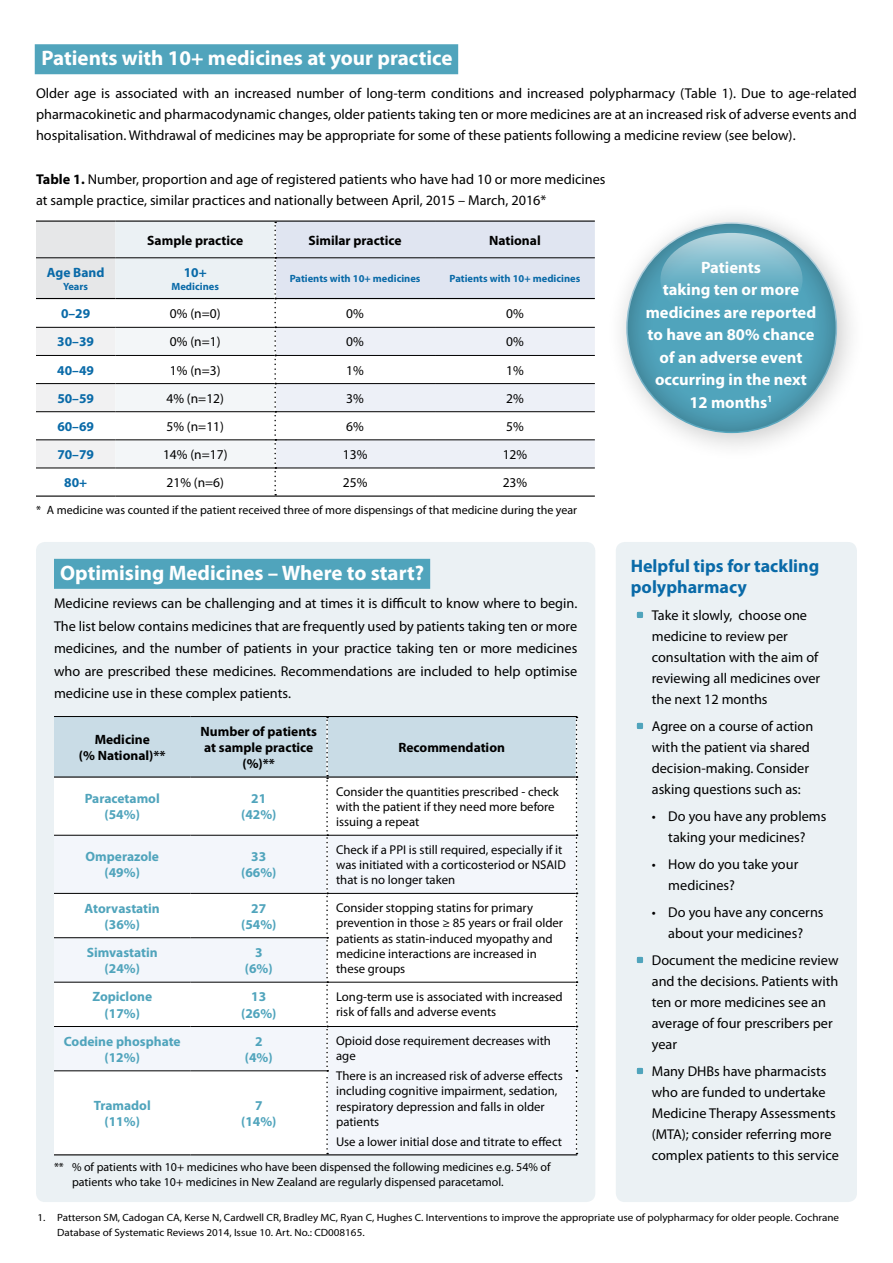
<style>
.page{position:relative;width:893px;height:1263px;background:#fff}
.page>*{position:absolute;margin:0;border:0;box-sizing:border-box;transform-origin:0 0}
.t1{font:700 21px "Myriad Pro";color:#fff}
.t2{font:700 18px/21px "Myriad Pro";color:#096aa8}
.t3{font:700 16.5px/22.5px "Myriad Pro";color:#fff;text-align:center}
.t4{font:14.25px/21px "Myriad Pro";color:#000}
.t5{font:700 13.5px/16.2px "Myriad Pro";color:#50a4bc;text-align:center}
.t6{font:700 13.5px/16.2px "Myriad Pro";color:#000;text-align:center}
.t7{font:13.5px "Myriad Pro";color:#000}
.t8{font:700 13.5px "Myriad Pro";color:#096aa8}
.t9{font:12.75px/15.3px "Myriad Pro";color:#000}
.t10{font:12px/14.4px "Myriad Pro";color:#000}
.t11{font:10.5px/15px "Myriad Pro";color:#000;scale:1.06 1}
.t12{font:700 10.5px "Myriad Pro";color:#096aa8}
.s1{font-weight:700}
</style>
<div class="page">
<div style="left:36px;top:542px;width:559px;height:660px;background:#ebf1f4;border-radius:9px"></div>
<div style="left:616px;top:542px;width:241px;height:660px;background:#ebf1f4;border-radius:9px"></div>
<svg style="left:637px;top:612px;width:6px;height:6px"></svg>
<svg style="left:637px;top:723px;width:6px;height:6px"></svg>
<svg style="left:637px;top:957px;width:6px;height:6px"></svg>
<svg style="left:637px;top:1068px;width:6px;height:6px"></svg>
<div style="left:35px;top:44px;width:423px;height:30px;background:#50a4bc"></div>
<div style="left:604px;top:200px;width:270px;height:270px;background:#000;opacity:.22"></div>
<svg style="left:627px;top:223px;width:209px;height:209px;background:#4e9eb5"></svg>
<svg style="left:660px;top:233px;width:142px;height:93px;background:#6fb3c7"></svg>
<div style="left:54px;top:559px;width:376px;height:30px;background:#50a4bc"></div>
<hr style="left:54px;top:1154px;width:137px;height:1px;background:#000">
<hr style="left:191px;top:1154px;width:136px;height:1px;background:#000">
<hr style="left:327px;top:1154px;width:250px;height:1px;background:#000">
<svg style="left:54px;top:716px;width:523px;height:438px"></svg>
<hr style="left:36px;top:495px;width:79px;height:2px;background:#000">
<hr style="left:115px;top:495px;width:160px;height:2px;background:#000">
<hr style="left:275px;top:495px;width:160px;height:2px;background:#000">
<hr style="left:435px;top:495px;width:160px;height:2px;background:#000">
<svg style="left:36px;top:221px;width:559px;height:275px"></svg>
<h1 class="t1" style="left:41px;top:44px;width:413px">Patients with 10+ medicines at your practice</h1>
<p class="t4" style="left:36px;top:83px;width:822px;text-align:justify">Older age is associated with an increased number of long-term conditions and increased polypharmacy (Table 1). Due to age-related pharmacokinetic and pharmacodynamic changes, older patients taking ten or more medicines are at an increased risk of adverse events and hospitalisation. Withdrawal of medicines may be appropriate for some of these patients following a medicine review (see below).</p>
<p class="t4" style="left:36px;top:168px;width:571px"><span class="s1">Table 1.</span> Number, proportion and age of registered patients who have had 10 or more medicines at sample practice, similar practices and nationally between April, 2015 – March, 2016*</p>
<p class="t8" style="left:47px;top:264px;width:59px">Age Band</p>
<p class="t12" style="left:63px;top:279px;width:26px">Years</p>
<p class="t6" style="left:147px;top:231px;width:97px">Sample practice</p>
<p class="t6" style="left:308px;top:231px;width:95px">Similar practice</p>
<p class="t6" style="left:489px;top:231px;width:53px">National</p>
<p class="t8" style="left:184px;top:264px;width:25px">10+</p>
<p class="t12" style="left:171px;top:279px;width:49px">Medicines</p>
<p class="t12" style="left:290px;top:272px;width:132px">Patients with 10+ medicines</p>
<p class="t12" style="left:449px;top:272px;width:132px">Patients with 10+ medicines</p>
<p class="t8" style="left:61px;top:305px;width:31px">0–29</p>
<p class="t7" style="left:170px;top:305px;width:52px">0% (n=0)</p>
<p class="t7" style="left:346px;top:305px;width:19px">0%</p>
<p class="t7" style="left:506px;top:305px;width:19px">0%</p>
<p class="t8" style="left:57px;top:333px;width:38px">30–39</p>
<p class="t7" style="left:170px;top:334px;width:52px">0% (n=1)</p>
<p class="t7" style="left:346px;top:334px;width:19px">0%</p>
<p class="t7" style="left:506px;top:334px;width:19px">0%</p>
<p class="t8" style="left:57px;top:361px;width:38px">40–49</p>
<p class="t7" style="left:170px;top:362px;width:52px">1% (n=3)</p>
<p class="t7" style="left:346px;top:362px;width:19px">1%</p>
<p class="t7" style="left:506px;top:362px;width:19px">1%</p>
<p class="t8" style="left:57px;top:389px;width:38px">50–59</p>
<p class="t7" style="left:166px;top:390px;width:59px">4% (n=12)</p>
<p class="t7" style="left:346px;top:390px;width:19px">3%</p>
<p class="t7" style="left:506px;top:390px;width:19px">2%</p>
<p class="t8" style="left:57px;top:417px;width:38px">60–69</p>
<p class="t7" style="left:166px;top:418px;width:59px">5% (n=11)</p>
<p class="t7" style="left:346px;top:418px;width:19px">6%</p>
<p class="t7" style="left:506px;top:418px;width:19px">5%</p>
<p class="t8" style="left:57px;top:446px;width:38px">70–79</p>
<p class="t7" style="left:163px;top:446px;width:66px">14% (n=17)</p>
<p class="t7" style="left:343px;top:446px;width:26px">13%</p>
<p class="t7" style="left:503px;top:446px;width:26px">12%</p>
<p class="t8" style="left:64px;top:474px;width:25px">80+</p>
<p class="t7" style="left:166px;top:474px;width:59px">21% (n=6)</p>
<p class="t7" style="left:343px;top:474px;width:26px">25%</p>
<p class="t7" style="left:503px;top:474px;width:26px">23%</p>
<p class="t10" style="left:36px;top:503px;width:543px">* A medicine was counted if the patient received three of more dispensings of that medicine during the year</p>
<h1 class="t1" style="left:60px;top:559px;width:366px">Optimising Medicines – Where to start?</h1>
<p class="t4" style="left:54px;top:592px;width:525px;line-height:22.5px;text-align:justify">Medicine reviews can be challenging and at times it is difficult to know where to begin.<br>The list below contains medicines that are frequently used by patients taking ten or more medicines, and the number of patients in your practice taking ten or more medicines who are prescribed these medicines. Recommendations are included to help optimise medicine use in these complex patients.</p>
<p class="t6" style="left:79px;top:731px;width:88px">Medicine<br>(% National)**</p>
<p class="t6" style="left:201px;top:722px;width:118px">Number of patients at sample practice (%)**</p>
<p class="t6" style="left:398px;top:739px;width:108px">Recommendation</p>
<p class="t5" style="left:85px;top:790px;width:77px">Paracetamol (54%)</p>
<p class="t5" style="left:241px;top:790px;width:37px">21 (42%)</p>
<p class="t9" style="left:336px;top:783px;width:224px">Consider the quantities prescribed - check with the patient if they need more before issuing a repeat</p>
<p class="t5" style="left:85px;top:848px;width:75px">Omperazole (49%)</p>
<p class="t5" style="left:241px;top:848px;width:37px">33 (66%)</p>
<p class="t9" style="left:336px;top:842px;width:231px">Check if a PPI is still required, especially if it was initiated with a corticosteriod or NSAID that is no longer taken</p>
<p class="t5" style="left:85px;top:899px;width:77px">Atorvastatin (36%)</p>
<p class="t5" style="left:241px;top:899px;width:37px">27 (54%)</p>
<p class="t9" style="left:336px;top:900px;width:229px">Consider stopping statins for primary prevention in those ≥ 85 years or frail older patients as statin-induced myopathy and medicine interactions are increased in these groups</p>
<p class="t5" style="left:87px;top:944px;width:72px">Simvastatin (24%)</p>
<p class="t5" style="left:245px;top:944px;width:29px">3 (6%)</p>
<p class="t5" style="left:92px;top:988px;width:61px">Zopiclone (17%)</p>
<p class="t5" style="left:241px;top:988px;width:37px">13 (26%)</p>
<p class="t9" style="left:336px;top:988px;width:228px">Long-term use is associated with increased risk of falls and adverse events</p>
<p class="t5" style="left:64px;top:1032px;width:118px">Codeine phosphate (12%)</p>
<p class="t5" style="left:245px;top:1032px;width:29px">2 (4%)</p>
<p class="t9" style="left:336px;top:1033px;width:216px">Opioid dose requirement decreases with age</p>
<p class="t9" style="left:336px;top:1068px;width:228px">There is an increased risk of adverse effects including cognitive impairment, sedation, respiratory depression and falls in older patients</p>
<p class="t9" style="left:336px;top:1134px;width:227px">Use a lower initial dose and titrate to effect</p>
<p class="t5" style="left:94px;top:1097px;width:59px">Tramadol (11%)</p>
<p class="t5" style="left:241px;top:1097px;width:37px">7 (14%)</p>
<p class="t10" style="left:72px;top:1160px;width:480px;text-indent:-18px">** % of patients with 10+ medicines who have been dispensed the following medicines e.g. 54% of patients who take 10+ medicines in New Zealand are regularly dispensed paracetamol.</p>
<p class="t3" style="left:646px;top:255px;width:172px">Patients<br>taking ten or more medicines are reported to have an 80% chance of an adverse event occurring in the next<br>12 months<sup>1</sup></p>
<p class="t2" style="left:631px;top:554px;width:190px">Helpful tips for tackling polypharmacy</p>
<p class="t4" style="left:652px;top:604px;width:170px">Take it slowly, choose one medicine to review per consultation with the aim of reviewing all medicines over the next 12 months</p>
<p class="t4" style="left:652px;top:715px;width:163px">Agree on a course of action with the patient via shared decision-making. Consider asking questions such as:</p>
<p class="t4" style="left:652px;top:805px;width:176px;text-align:center">• Do you have any problems taking your medicines?</p>
<p class="t4" style="left:668px;top:853px;width:132px;text-indent:-17px">• How do you take your medicines?</p>
<p class="t4" style="left:652px;top:901px;width:173px;text-align:center">• Do you have any concerns about your medicines?</p>
<p class="t4" style="left:652px;top:949px;width:188px">Document the medicine review and the decisions. Patients with ten or more medicines see an average of four prescribers per year</p>
<p class="t4" style="left:652px;top:1060px;width:189px">Many DHBs have pharmacists who are funded to undertake<br>Medicine Therapy Assessments (MTA); consider referring more complex patients to this service</p>
<p class="t11" style="left:57px;top:1209px;width:739px;text-indent:-20px">1. Patterson SM, Cadogan CA, Kerse N, Cardwell CR, Bradley MC, Ryan C, Hughes C. Interventions to improve the appropriate use of polypharmacy for older people. Cochrane<br>Database of Systematic Reviews 2014, Issue 10. Art. No.: CD008165.</p>
</div>
